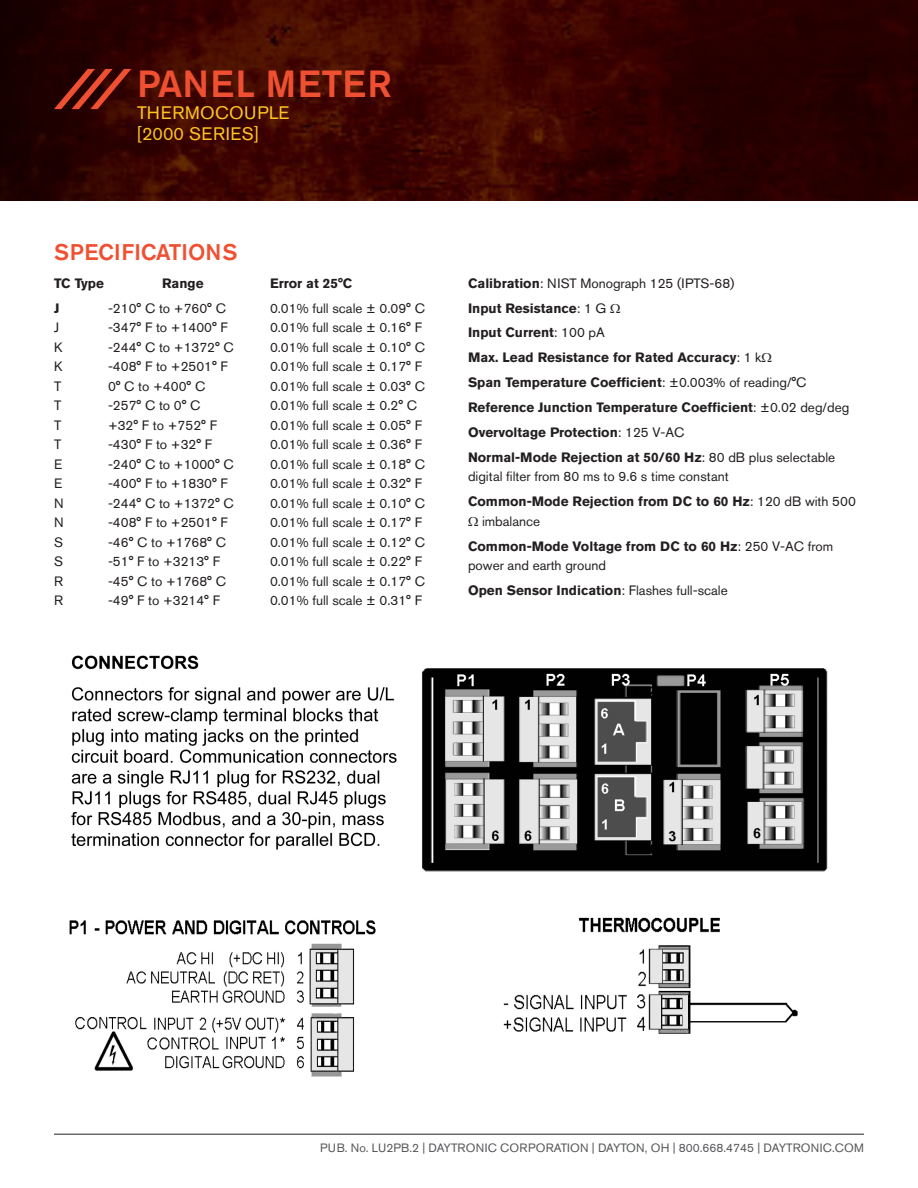
<style>
.page{position:relative;width:918px;height:1188px;background:#fff}
.page>*{position:absolute;margin:0;border:0;box-sizing:border-box;transform-origin:0 0}
.Orange_Model_Number{font:500 37.5px "Akzidenz Grotesk BE";letter-spacing:.02em;color:#ef5032}
.Orange_Header_Block{font:500 22.5px "Akzidenz Grotesk BE";color:#ef5032}
.Yellow_Header_Type{font:18px "Akzidenz Grotesk BE";letter-spacing:.02em;color:#fec422}
.Specifications_Copy{font:13.5px/19.5px "Akzidenz Grotesk BE";color:#231f20}
.Specifications_Copy-2{font:700 13.5px/19.5px "Akzidenz Grotesk BE";color:#231f20}
.Footer_Copy{font:12px "Akzidenz Grotesk BE";color:#57585a}
.s1{font-weight:700}
.s2{font-weight:400}
</style>
<div class="page">
<img style="left:0;top:0;width:918px;height:201px">
<svg style="left:54px;top:69px;width:77px;height:40px;background:#61180e"></svg>
<hr style="left:54px;top:1134px;width:810px;height:1px;background:#231f20">
<img style="left:71px;top:655px;width:757px;height:217px">
<img style="left:69px;top:920px;width:307px;height:157px">
<img style="left:503px;top:917px;width:295px;height:117px">
<p class="Orange_Model_Number" style="left:137px;top:61px;width:256px">PANEL METER</p>
<p class="Yellow_Header_Type" style="left:137px;top:102px;width:154px">THERMOCOUPLE</p>
<p class="Yellow_Header_Type" style="left:137px;top:123px;width:123px">[2000 SERIES]</p>
<p class="Orange_Header_Block" style="left:54px;top:238px;width:185px">SPECIFICATIONS</p>
<p class="Specifications_Copy-2" style="left:54px;top:273px;width:51px">TC Type</p>
<p class="Specifications_Copy-2" style="left:162px;top:273px;width:43px">Range</p>
<p class="Specifications_Copy-2" style="left:270px;top:273px;width:84px">Error at 25°C</p>
<p class="Specifications_Copy-2" style="left:54px;top:298px;width:7px">J</p>
<p class="Specifications_Copy" style="left:108px;top:298px;width:120px">-210° C to +760° C</p>
<p class="Specifications_Copy" style="left:270px;top:298px;width:157px">0.01% full scale ± 0.09° C</p>
<p class="Specifications_Copy" style="left:54px;top:318px;width:7px">J</p>
<p class="Specifications_Copy" style="left:108px;top:318px;width:121px">-347° F to +1400° F</p>
<p class="Specifications_Copy" style="left:270px;top:318px;width:154px">0.01% full scale ± 0.16° F</p>
<p class="Specifications_Copy" style="left:54px;top:337px;width:10px">K</p>
<p class="Specifications_Copy" style="left:108px;top:337px;width:127px">-244° C to +1372° C</p>
<p class="Specifications_Copy" style="left:270px;top:337px;width:157px">0.01% full scale ± 0.10° C</p>
<p class="Specifications_Copy" style="left:54px;top:357px;width:10px">K</p>
<p class="Specifications_Copy" style="left:108px;top:357px;width:121px">-408° F to +2501° F</p>
<p class="Specifications_Copy" style="left:270px;top:357px;width:154px">0.01% full scale ± 0.17° F</p>
<p class="Specifications_Copy" style="left:54px;top:376px;width:9px">T</p>
<p class="Specifications_Copy" style="left:108px;top:376px;width:99px">0° C to +400° C</p>
<p class="Specifications_Copy" style="left:270px;top:376px;width:157px">0.01% full scale ± 0.03° C</p>
<p class="Specifications_Copy" style="left:54px;top:396px;width:9px">T</p>
<p class="Specifications_Copy" style="left:108px;top:396px;width:94px">-257° C to 0° C</p>
<p class="Specifications_Copy" style="left:270px;top:396px;width:149px">0.01% full scale ± 0.2° C</p>
<p class="Specifications_Copy" style="left:54px;top:415px;width:9px">T</p>
<p class="Specifications_Copy" style="left:108px;top:415px;width:110px">+32° F to +752° F</p>
<p class="Specifications_Copy" style="left:270px;top:415px;width:154px">0.01% full scale ± 0.05° F</p>
<p class="Specifications_Copy" style="left:54px;top:435px;width:9px">T</p>
<p class="Specifications_Copy" style="left:108px;top:435px;width:106px">-430° F to +32° F</p>
<p class="Specifications_Copy" style="left:270px;top:435px;width:154px">0.01% full scale ± 0.36° F</p>
<p class="Specifications_Copy" style="left:54px;top:454px;width:10px">E</p>
<p class="Specifications_Copy" style="left:108px;top:454px;width:127px">-240° C to +1000° C</p>
<p class="Specifications_Copy" style="left:270px;top:454px;width:157px">0.01% full scale ± 0.18° C</p>
<p class="Specifications_Copy" style="left:54px;top:474px;width:10px">E</p>
<p class="Specifications_Copy" style="left:108px;top:474px;width:121px">-400° F to +1830° F</p>
<p class="Specifications_Copy" style="left:270px;top:474px;width:154px">0.01% full scale ± 0.32° F</p>
<p class="Specifications_Copy" style="left:54px;top:493px;width:11px">N</p>
<p class="Specifications_Copy" style="left:108px;top:493px;width:127px">-244° C to +1372° C</p>
<p class="Specifications_Copy" style="left:270px;top:493px;width:157px">0.01% full scale ± 0.10° C</p>
<p class="Specifications_Copy" style="left:54px;top:513px;width:11px">N</p>
<p class="Specifications_Copy" style="left:108px;top:513px;width:121px">-408° F to +2501° F</p>
<p class="Specifications_Copy" style="left:270px;top:513px;width:154px">0.01% full scale ± 0.17° F</p>
<p class="Specifications_Copy" style="left:54px;top:532px;width:11px">S</p>
<p class="Specifications_Copy" style="left:108px;top:532px;width:120px">-46° C to +1768° C</p>
<p class="Specifications_Copy" style="left:270px;top:532px;width:157px">0.01% full scale ± 0.12° C</p>
<p class="Specifications_Copy" style="left:54px;top:552px;width:11px">S</p>
<p class="Specifications_Copy" style="left:108px;top:552px;width:114px">-51° F to +3213° F</p>
<p class="Specifications_Copy" style="left:270px;top:552px;width:154px">0.01% full scale ± 0.22° F</p>
<p class="Specifications_Copy" style="left:54px;top:571px;width:11px">R</p>
<p class="Specifications_Copy" style="left:108px;top:571px;width:120px">-45° C to +1768° C</p>
<p class="Specifications_Copy" style="left:270px;top:571px;width:157px">0.01% full scale ± 0.17° C</p>
<p class="Specifications_Copy" style="left:54px;top:591px;width:11px">R</p>
<p class="Specifications_Copy" style="left:108px;top:591px;width:114px">-49° F to +3214° F</p>
<p class="Specifications_Copy" style="left:270px;top:591px;width:154px">0.01% full scale ± 0.31° F</p>
<p class="Specifications_Copy" style="left:468px;top:273px;width:268px"><span class="s1">Calibration</span>: NIST Monograph 125 (IPTS-68)</p>
<p class="Specifications_Copy-2" style="left:468px;top:298px;width:140px">Input Resistance<span class="s2">: 1 G</span></p>
<p class="Specifications_Copy-2" style="left:468px;top:323px;width:138px">Input Current<span class="s2">: 100 pA</span></p>
<p class="Specifications_Copy-2" style="left:468px;top:348px;width:295px">Max. Lead Resistance for Rated Accuracy<span class="s2">: 1 k</span></p>
<p class="Specifications_Copy-2" style="left:468px;top:373px;width:340px">Span Temperature Coefficient<span class="s2">: ±0.003% of reading/°C</span></p>
<p class="Specifications_Copy-2" style="left:468px;top:398px;width:383px">Reference Junction Temperature Coefficient<span class="s2">: ±0.02 deg/deg</span></p>
<p class="Specifications_Copy-2" style="left:468px;top:423px;width:218px">Overvoltage Protection<span class="s2">: 125 V-AC</span></p>
<p class="Specifications_Copy" style="left:468px;top:447px;width:369px"><span class="s1">Normal-Mode Rejection at 50/60 Hz</span>: 80 dB plus selectable digital filter from 80 ms to 9.6 s time constant</p>
<p class="Specifications_Copy-2" style="left:482px;top:492px;width:375px;text-indent:-14px">Common-Mode Rejection from DC to 60 Hz<span class="s2">: 120 dB with 500 imbalance</span></p>
<p class="Specifications_Copy" style="left:468px;top:536px;width:367px"><span class="s1">Common-Mode Voltage from DC to 60 Hz</span>: 250 V-AC from power and earth ground</p>
<p class="Specifications_Copy-2" style="left:468px;top:581px;width:261px">Open Sensor Indication<span class="s2">: Flashes full-scale</span></p>
<p class="Footer_Copy" style="left:320px;top:1140px;width:545px">PUB. No. LU2PB.2 | DAYTRONIC CORPORATION | DAYTON, OH | 800.668.4745 | DAYTRONIC.COM</p>
</div>
